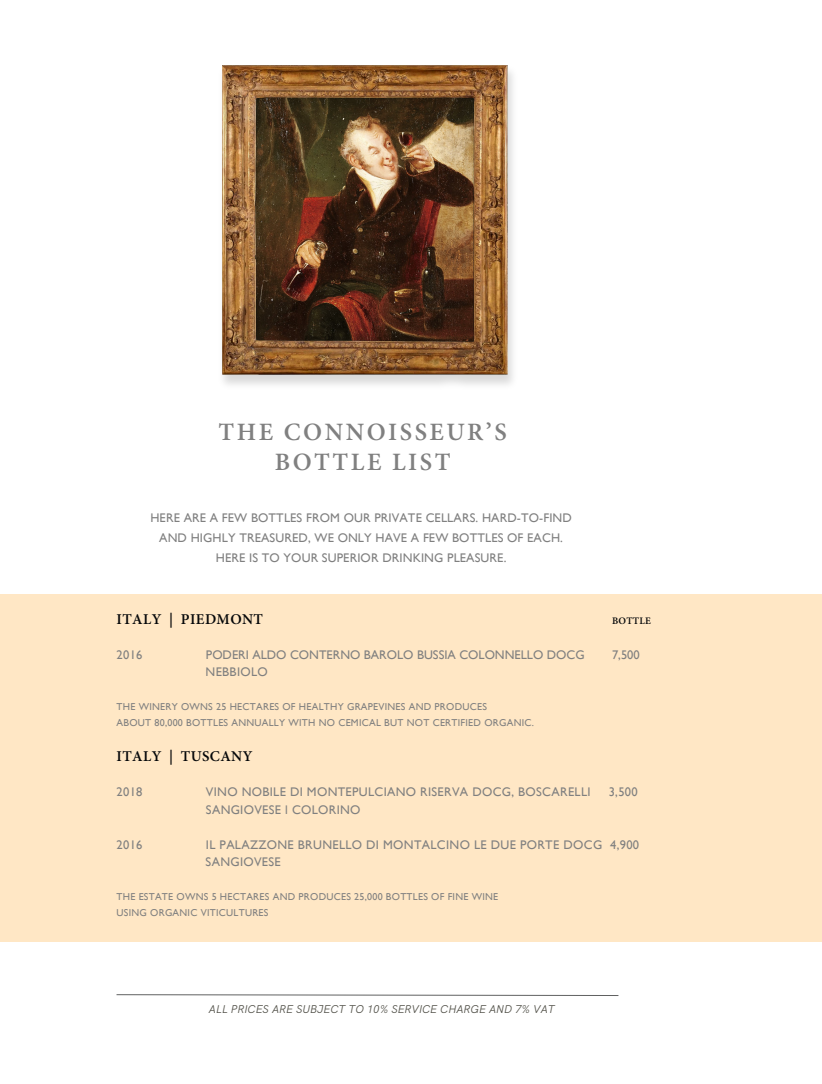
<style>
.page{position:relative;width:822px;height:1084px;background:#fff}
.page>*{position:absolute;margin:0;border:0;box-sizing:border-box;transform-origin:0 0}
.t1{font:600 25px/30px "Minion Pro";letter-spacing:.1em;color:#808080;text-align:center}
.t2{font:600 15px "Minion Pro";letter-spacing:.025em;color:#050709}
.t3{font:12.5px/20px "Gill Sans";letter-spacing:.01em;color:#808080;text-align:center}
.t4{font:italic 11.25px "HK Grotesk";color:#53524a}
.t5{font:10px/16.2px "Gill Sans";letter-spacing:.025em;color:#808080}
.t6{font:600 10px "Minion Pro";letter-spacing:.025em;color:#050709}
</style>
<div class="page">
<div style="left:0;top:594px;width:821px;height:348px;background:#ffe7c5"></div>
<img style="left:223px;top:65px;width:290px;height:320px">
<img style="left:222px;top:65px;width:285px;height:310px">
<svg style="left:116px;top:994px;width:502px;height:2px"></svg>
<h1 class="t1" style="left:218px;top:416px;width:289px">THE CONNOISSEUR’S<br>BOTTLE LIST</h1>
<p class="t3" style="left:150px;top:507px;width:423px">HERE ARE A FEW BOTTLES FROM OUR PRIVATE CELLARS. HARD-TO-FIND<br>AND HIGHLY TREASURED, WE ONLY HAVE A FEW BOTTLES OF EACH.<br>HERE IS TO YOUR SUPERIOR DRINKING PLEASURE.</p>
<p class="t2" style="left:116px;top:608px;width:148px">ITALY | PIEDMONT</p>
<p class="t6" style="left:611px;top:613px;width:40px">BOTTLE</p>
<p class="t3" style="left:116px;top:644px;width:27px">2016</p>
<p class="t3" style="left:206px;top:644px;width:380px">PODERI ALDO CONTERNO BAROLO BUSSIA COLONNELLO DOCG</p>
<p class="t3" style="left:611px;top:644px;width:29px">7,500</p>
<p class="t3" style="left:205px;top:662px;width:64px">NEBBIOLO</p>
<p class="t5" style="left:116px;top:698px;width:419px">THE WINERY OWNS 25 HECTARES OF HEALTHY GRAPEVINES AND PRODUCES<br>ABOUT 80,000 BOTTLES ANNUALLY WITH NO CEMICAL BUT NOT CERTIFIED ORGANIC.</p>
<p class="t2" style="left:116px;top:746px;width:137px">ITALY | TUSCANY</p>
<p class="t3" style="left:116px;top:782px;width:27px">2018</p>
<p class="t3" style="left:206px;top:782px;width:386px">VINO NOBILE DI MONTEPULCIANO RISERVA DOCG, BOSCARELLI</p>
<p class="t3" style="left:608px;top:782px;width:30px">3,500</p>
<p class="t3" style="left:206px;top:799px;width:156px">SANGIOVESE l COLORINO</p>
<p class="t3" style="left:116px;top:834px;width:27px">2016</p>
<p class="t3" style="left:205px;top:836px;width:435px;line-height:17.5px;text-align:left">IL PALAZZONE BRUNELLO DI MONTALCINO LE DUE PORTE DOCG 4,900<br>SANGIOVESE</p>
<p class="t5" style="left:116px;top:888px;width:383px">THE ESTATE OWNS 5 HECTARES AND PRODUCES 25,000 BOTTLES OF FINE WINE<br>USING ORGANIC VITICULTURES</p>
<p class="t4" style="left:209px;top:1000px;width:347px">ALL PRICES ARE SUBJECT TO 10% SERVICE CHARGE AND 7% VAT</p>
</div>
